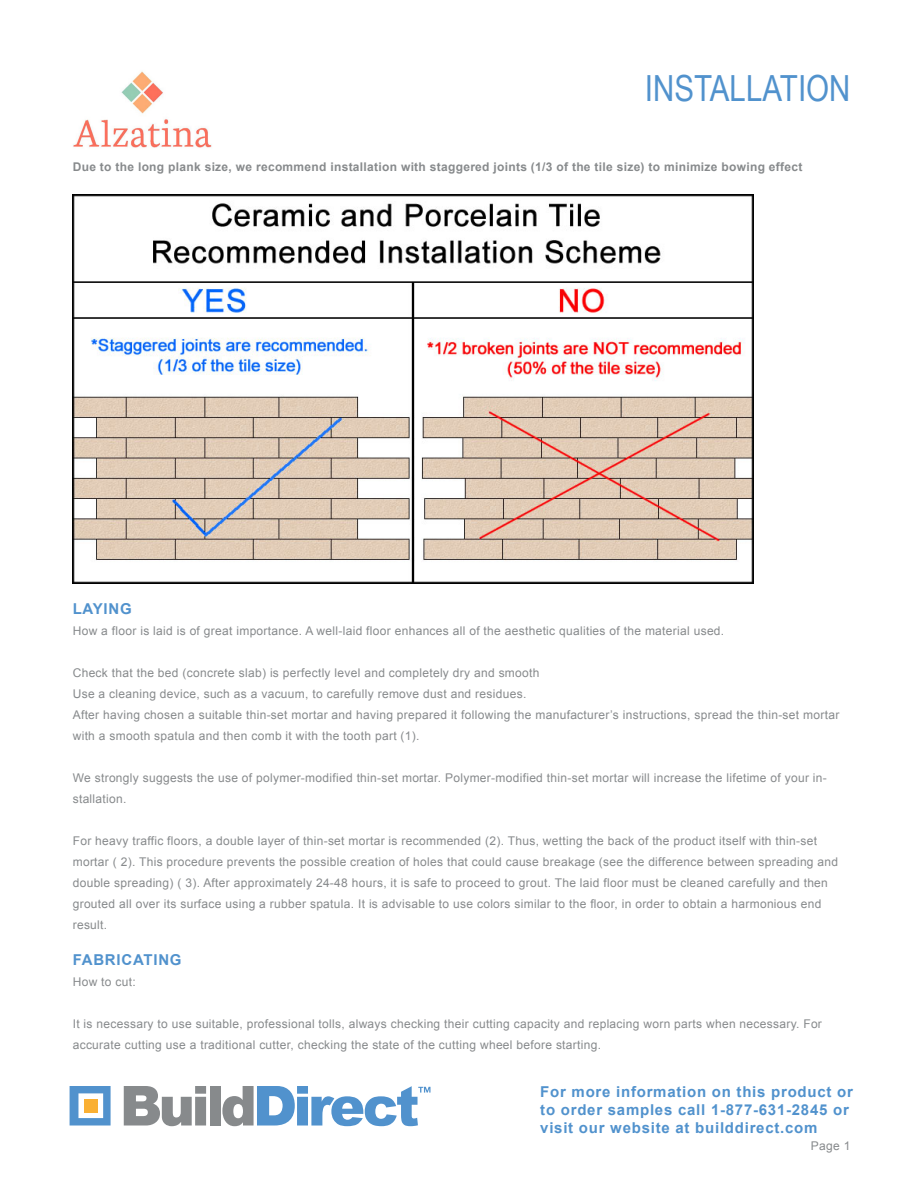
<style>
.page{position:relative;width:918px;height:1188px;background:#fff}
.page>*{position:absolute;margin:0;border:0;box-sizing:border-box;transform-origin:0 0}
.t1{font:36px "Arial Narrow";color:#5192cd}
.Subheader{font:700 15px/18px "Arial";letter-spacing:.05em;color:#5192cd}
.Body{font:12px/21px "Arial";letter-spacing:.025em;color:#878a8c}
.Body-2{font:700 12px "Arial";letter-spacing:.025em;color:#878a8c}
</style>
<div class="page">
<svg style="left:124px;top:1086px;width:82px;height:40px"></svg>
<div style="left:210px;top:1086px;width:10px;height:40px;background:#878a8c"></div>
<svg style="left:222px;top:1086px;width:208px;height:40px"></svg>
<svg style="left:70px;top:1086px;width:41px;height:40px"></svg>
<div style="left:84px;top:1099px;width:13px;height:13px;background:#fab033"></div>
<img style="left:73px;top:71px;width:139px;height:77px">
<img style="left:73px;top:195px;width:681px;height:389px">
<h1 class="t1" style="left:645px;top:62px;width:207px">INSTALLATION</h1>
<p class="Body-2" style="left:73px;top:159px;width:731px">Due to the long plank size, we recommend installation with staggered joints (1/3 of the tile size) to minimize bowing effect</p>
<p class="Subheader" style="left:73px;top:600px;width:61px">LAYING</p>
<p class="Body" style="left:73px;top:620px;width:653px">How a floor is laid is of great importance. A well-laid floor enhances all of the aesthetic qualities of the material used.</p>
<p class="Body" style="left:73px;top:662px;width:768px">Check that the bed (concrete slab) is perfectly level and completely dry and smooth<br>Use a cleaning device, such as a vacuum, to carefully remove dust and residues.<br>After having chosen a suitable thin-set mortar and having prepared it following the manufacturer’s instructions, spread the thin-set mortar with a smooth spatula and then comb it with the tooth part (1).</p>
<p class="Body" style="left:73px;top:767px;width:756px">We strongly suggests the use of polymer-modified thin-set mortar. Polymer-modified thin-set mortar will increase the lifetime of your in&shy;stallation.</p>
<p class="Body" style="left:73px;top:830px;width:767px">For heavy traffic floors, a double layer of thin-set mortar is recommended (2). Thus, wetting the back of the product itself with thin-set mortar ( 2). This procedure prevents the possible creation of holes that could cause breakage (see the difference between spreading and double spreading) ( 3). After approximately 24-48 hours, it is safe to proceed to grout. The laid floor must be cleaned carefully and then grouted all over its surface using a rubber spatula. It is advisable to use colors similar to the floor, in order to obtain a harmonious end result.</p>
<p class="Subheader" style="left:73px;top:951px;width:110px">FABRICATING</p>
<p class="Body" style="left:73px;top:971px;width:65px">How to cut:</p>
<p class="Body" style="left:73px;top:1013px;width:751px">It is necessary to use suitable, professional tolls, always checking their cutting capacity and replacing worn parts when necessary. For accurate cutting use a traditional cutter, checking the state of the cutting wheel before starting.</p>
<p class="Subheader" style="left:540px;top:1083px;width:314px">For more information on this product or to order samples call 1-877-631-2845 or visit our website at builddirect.com</p>
<p class="Body" style="left:811px;top:1136px;width:41px">Page 1</p>
</div>
